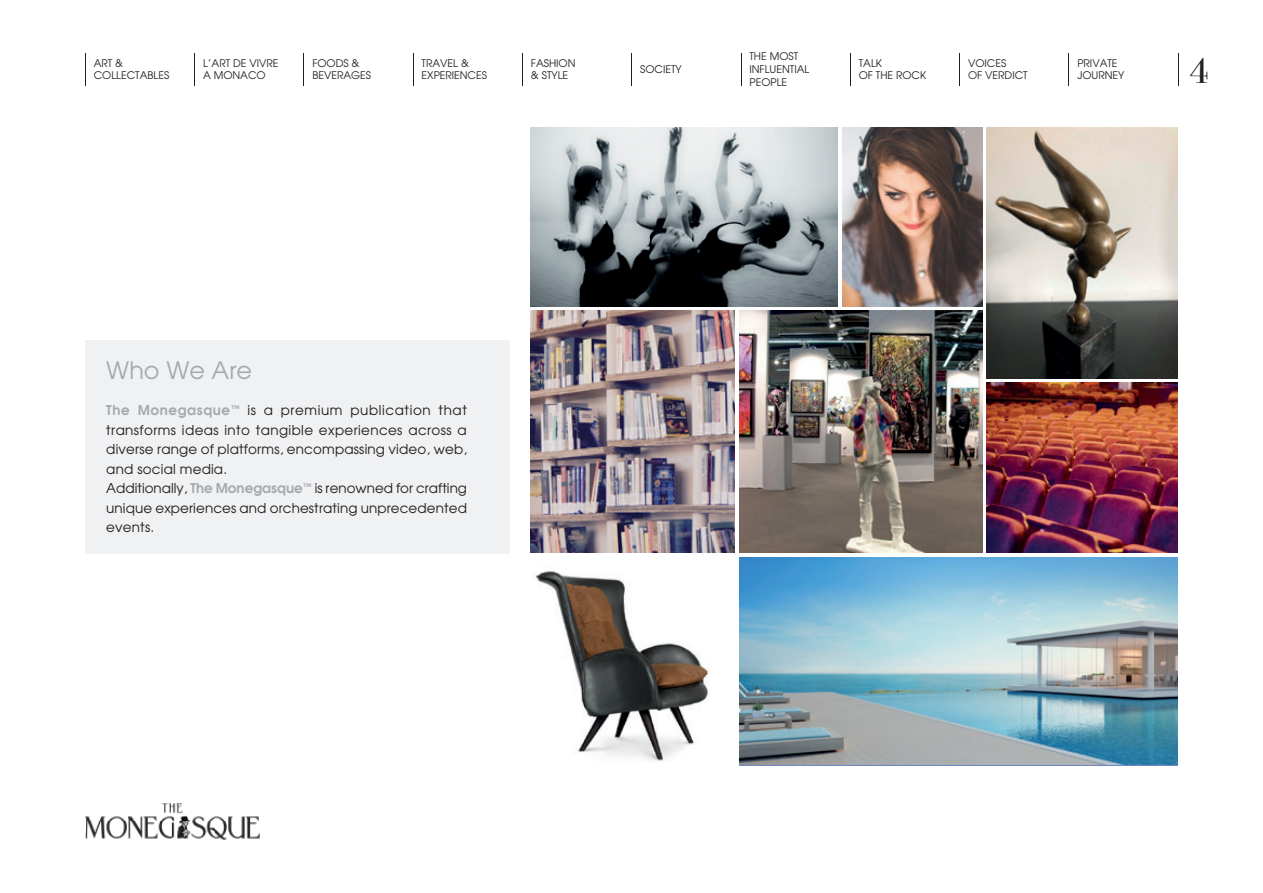
<style>
.page{position:relative;width:1263px;height:893px;background:#fff}
.page>*{position:absolute;margin:0;border:0;box-sizing:border-box;transform-origin:0 0}
.t1{font:36px "Bodoni Svty Two ITCTT";color:#231f20}
.t2{font:24px "Avant Garde";color:#a8a9ad}
.t3{font:13.5px/19.5px "Avant Garde";letter-spacing:.015em;color:#231f20}
.t4{font:10.5px/12.6px "Avant Garde";color:#231f20}
.s1{font-weight:600;color:#a8a9ad}
</style>
<div class="page">
<img style="left:85px;top:803px;width:174px;height:37px">
<div style="left:85px;top:340px;width:424px;height:213px;background:#f0f1f2"></div>
<img style="left:531px;top:310px;width:204px;height:242px">
<img style="left:531px;top:128px;width:307px;height:178px">
<img style="left:986px;top:128px;width:192px;height:250px">
<img style="left:740px;top:557px;width:438px;height:207px">
<img style="left:740px;top:310px;width:242px;height:243px">
<img style="left:535px;top:571px;width:174px;height:191px">
<img style="left:986px;top:383px;width:192px;height:170px">
<img style="left:842px;top:128px;width:140px;height:178px">
<hr style="left:85px;top:53px;width:1px;height:33px;background:#231f20">
<hr style="left:194px;top:53px;width:1px;height:33px;background:#231f20">
<hr style="left:304px;top:53px;width:1px;height:33px;background:#231f20">
<hr style="left:413px;top:53px;width:1px;height:33px;background:#231f20">
<hr style="left:522px;top:53px;width:1px;height:33px;background:#231f20">
<hr style="left:631px;top:53px;width:1px;height:33px;background:#231f20">
<hr style="left:741px;top:53px;width:1px;height:33px;background:#231f20">
<hr style="left:850px;top:53px;width:1px;height:33px;background:#231f20">
<hr style="left:959px;top:53px;width:1px;height:33px;background:#231f20">
<hr style="left:1069px;top:53px;width:1px;height:33px;background:#231f20">
<hr style="left:1178px;top:53px;width:1px;height:33px;background:#231f20">
<p class="t4" style="left:94px;top:56px;width:77px">ART &amp;<br>COLLECTABLES</p>
<p class="t4" style="left:203px;top:56px;width:77px">L’ART DE VIVRE<br>A MONACO</p>
<p class="t4" style="left:312px;top:56px;width:60px">FOODS &amp;<br>BEVERAGES</p>
<p class="t4" style="left:422px;top:56px;width:67px">TRAVEL &amp;<br>EXPERIENCES</p>
<p class="t4" style="left:531px;top:56px;width:46px">FASHION &amp; STYLE</p>
<p class="t4" style="left:640px;top:63px;width:43px">SOCIETY</p>
<p class="t4" style="left:749px;top:50px;width:61px">THE MOST<br>INFLUENTIAL<br>PEOPLE</p>
<p class="t4" style="left:859px;top:56px;width:69px">TALK<br>OF THE ROCK</p>
<p class="t4" style="left:968px;top:56px;width:61px">VOICES<br>OF VERDICT</p>
<p class="t4" style="left:1077px;top:56px;width:49px">PRIVATE<br>JOURNEY</p>
<h1 class="t1" style="left:1189px;top:41px;width:21px">4</h1>
<h2 class="t2" style="left:106px;top:355px;width:147px">Who We Are</h2>
<p class="t3" style="left:106px;top:400px;width:362px"><span class="s1">The Monegasque</span><sup>™</sup> is a premium publication that transforms ideas into tangible experiences across a diverse range of platforms, encompassing video, web, and social media.<br>Additionally, <span class="s1">The Monegasque</span><sup>™</sup> is renowned for crafting unique experiences and orchestrating unprecedented events.</p>
</div>
